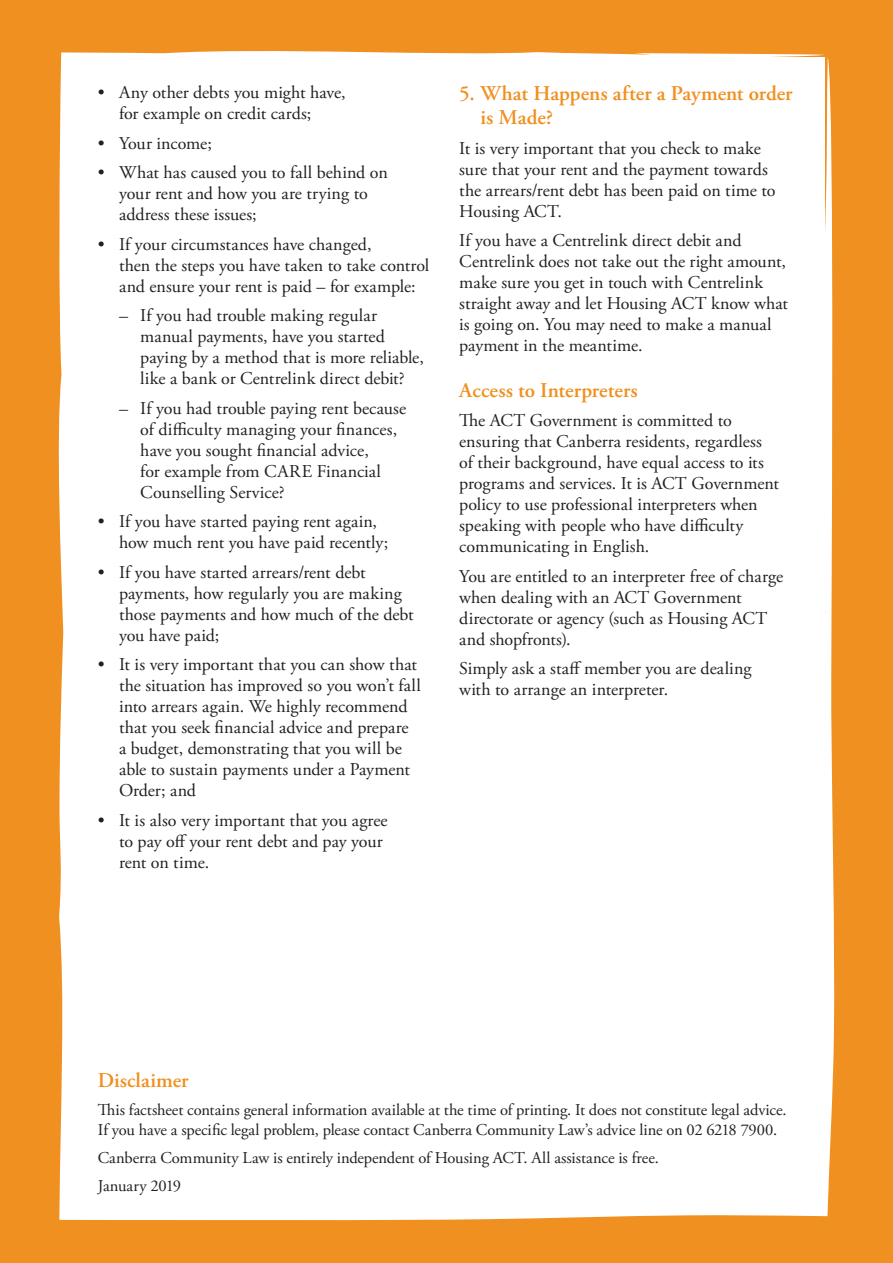
<style>
.page{position:relative;width:893px;height:1263px;background:#f09020}
.page>*{position:absolute;margin:0;border:0;box-sizing:border-box;transform-origin:0 0}
.Heading_3{font:600 21px/24px "Adobe Garamond Pro";color:#f09020}
.Body_Text{font:18px/21px "Adobe Garamond Pro";color:#231f20}
.Disclaimer{font:16.5px/19.5px "Adobe Garamond Pro";letter-spacing:-.005em;color:#231f20}
</style>
<div class="page">
<div style="left:58px;top:51px;width:777px;height:1169px;background:#fff"></div>
<p class="Body_Text" style="left:119px;top:83px;width:228px;text-indent:-21px">• Any other debts you might have, for example on credit cards;</p>
<p class="Body_Text" style="left:98px;top:133px;width:116px">• Your income;</p>
<p class="Body_Text" style="left:119px;top:163px;width:270px;text-indent:-21px">• What has caused you to fall behind on your rent and how you are trying to address these issues;</p>
<p class="Body_Text" style="left:119px;top:234px;width:312px;text-indent:-21px">• If your circumstances have changed,<br>then the steps you have taken to take control and ensure your rent is paid – for example:</p>
<p class="Body_Text" style="left:140px;top:306px;width:285px;text-indent:-21px">– If you had trouble making regular manual payments, have you started paying by a method that is more reliable, like a bank or Centrelink direct debit?</p>
<p class="Body_Text" style="left:140px;top:398px;width:267px;text-indent:-21px">– If you had trouble paying rent because of difficulty managing your finances, have you sought financial advice,<br>for example from CARE Financial Counselling Service?</p>
<p class="Body_Text" style="left:119px;top:512px;width:271px;text-indent:-21px">• If you have started paying rent again, how much rent you have paid recently;</p>
<p class="Body_Text" style="left:119px;top:562px;width:296px;text-indent:-21px">• If you have started arrears/rent debt payments, how regularly you are making those payments and how much of the debt you have paid;</p>
<p class="Body_Text" style="left:119px;top:655px;width:303px;text-indent:-21px">• It is very important that you can show that the situation has improved so you won’t fall into arrears again. We highly recommend that you seek financial advice and prepare<br>a budget, demonstrating that you will be able to sustain payments under a Payment Order; and</p>
<p class="Body_Text" style="left:119px;top:810px;width:270px;text-indent:-21px">• It is also very important that you agree to pay off your rent debt and pay your rent on time.</p>
<p class="Heading_3" style="left:480px;top:82px;width:313px;text-indent:-21px">5. What Happens after a Payment order is Made?</p>
<p class="Body_Text" style="left:459px;top:138px;width:318px">It is very important that you check to make sure that your rent and the payment towards the arrears/rent debt has been paid on time to Housing ACT.</p>
<p class="Body_Text" style="left:459px;top:231px;width:330px">If you have a Centrelink direct debit and Centrelink does not take out the right amount, make sure you get in touch with Centrelink straight away and let Housing ACT know what is going on. You may need to make a manual payment in the meantime.</p>
<p class="Heading_3" style="left:459px;top:378px;width:180px">Access to Interpreters</p>
<p class="Body_Text" style="left:459px;top:410px;width:321px">The ACT Government is committed to ensuring that Canberra residents, regardless of their background, have equal access to its programs and services. It is ACT Government policy to use professional interpreters when speaking with people who have difficulty communicating in English.</p>
<p class="Body_Text" style="left:459px;top:566px;width:326px">You are entitled to an interpreter free of charge when dealing with an ACT Government directorate or agency (such as Housing ACT and shopfronts).</p>
<p class="Body_Text" style="left:459px;top:658px;width:294px">Simply ask a staff member you are dealing with to arrange an interpreter.</p>
<p class="Heading_3" style="left:98px;top:1069px;width:92px">Disclaimer</p>
<p class="Disclaimer" style="left:98px;top:1101px;width:690px">This factsheet contains general information available at the time of printing. It does not constitute legal advice.<br>If you have a specific legal problem, please contact Canberra Community Law’s advice line on 02 6218 7900.</p>
<p class="Disclaimer" style="left:98px;top:1148px;width:563px">Canberra Community Law is entirely independent of Housing ACT. All assistance is free.</p>
<p class="Disclaimer" style="left:98px;top:1176px;width:85px">January 2019</p>
</div>
